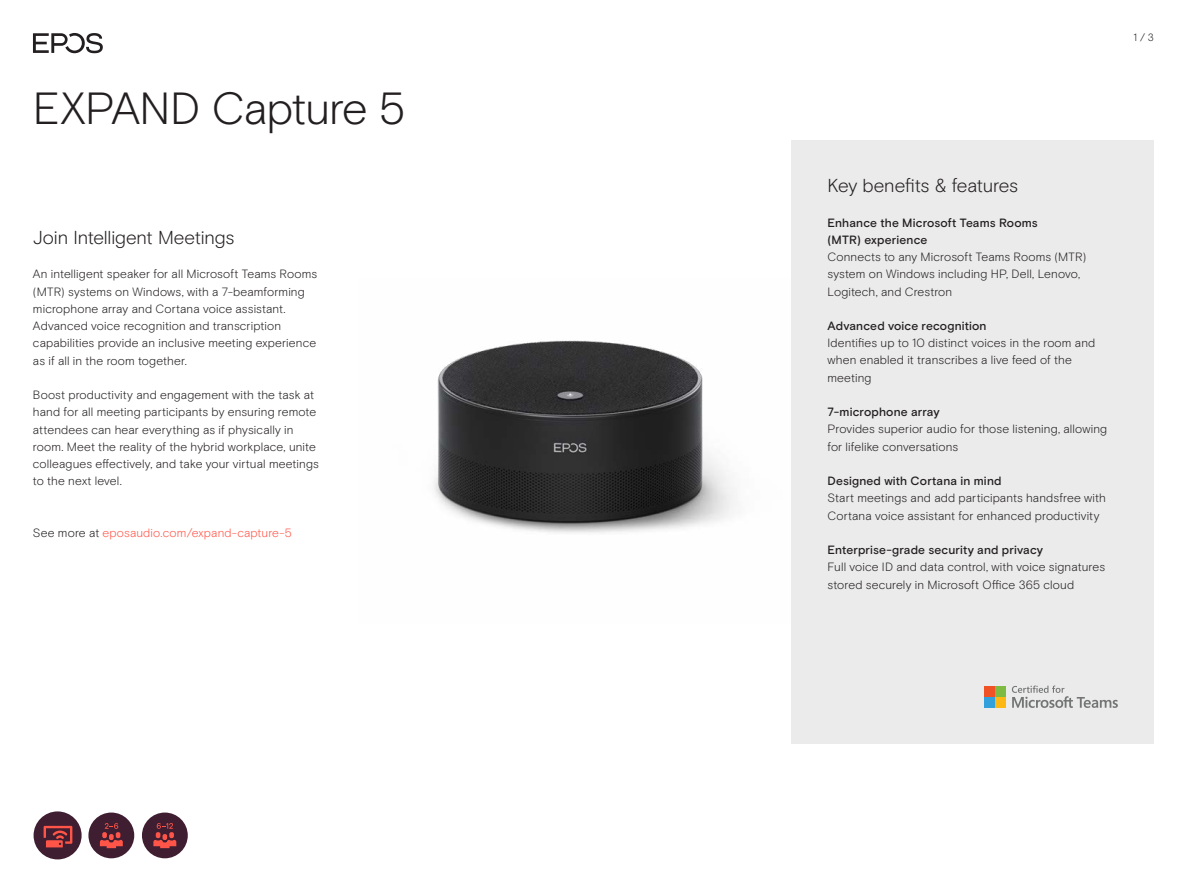
<style>
.page{position:relative;width:1187px;height:893px;background:#fff}
.page>*{position:absolute;margin:0;border:0;box-sizing:border-box;transform-origin:0 0}
.t1{font:300 45px "EPOS Basis";letter-spacing:-.025em;color:#231f20}
.t2{font:300 18.75px "EPOS Basis";letter-spacing:-.01em;color:#231f20}
.t3{font:300 12px/17.2px "EPOS Basis";letter-spacing:.01em;color:#231f20}
.t4{font:500 12px/17.2px "EPOS Basis";letter-spacing:.015em;color:#231f20}
.t5{font:300 12px "EPOS Basis";letter-spacing:.01em;color:#ff5549}
.t6{font:300 10.5px "EPOS Basis";color:#231f20}
.s1{color:#231f20}
</style>
<div class="page">
<img style="left:434px;top:340px;width:301px;height:193px">
<div style="left:88px;top:812px;width:46px;height:46px;background:#3f1e31;border-radius:50%"></div>
<svg style="left:100px;top:823px;width:23px;height:25px"></svg>
<div style="left:142px;top:812px;width:46px;height:46px;background:#3f1e31;border-radius:50%"></div>
<svg style="left:153px;top:823px;width:23px;height:25px"></svg>
<div style="left:34px;top:811px;width:48px;height:48px;background:#3f1e31;border-radius:50%"></div>
<svg style="left:44px;top:826px;width:28px;height:21px"></svg>
<svg style="left:33px;top:33px;width:70px;height:20px"></svg>
<div style="left:791px;top:140px;width:362px;height:604px;background:#ebebeb"></div>
<div style="left:983px;top:686px;width:11px;height:10px;background:#f05125"></div>
<div style="left:995px;top:686px;width:10px;height:10px;background:#7ebb42"></div>
<div style="left:983px;top:697px;width:11px;height:11px;background:#32a0da"></div>
<div style="left:995px;top:697px;width:10px;height:11px;background:#fdb813"></div>
<svg style="left:1011px;top:685px;width:106px;height:23px"></svg>
<h1 class="t1" style="left:33px;top:82px;width:374px">EXPAND Capture 5</h1>
<h2 class="t2" style="left:33px;top:226px;width:203px">Join Intelligent Meetings</h2>
<p class="t3" style="left:33px;top:266px;width:285px">An intelligent speaker for all Microsoft Teams Rooms (MTR) systems on Windows, with a 7-beamforming microphone array and Cortana voice assistant.<br>Advanced voice recognition and transcription capabilities provide an inclusive meeting experience as if all in the room together.</p>
<p class="t3" style="left:33px;top:386px;width:287px">Boost productivity and engagement with the task at hand for all meeting participants by ensuring remote attendees can hear everything as if physically in room. Meet the reality of the hybrid workplace, unite colleagues effectively, and take your virtual meetings to the next level.</p>
<p class="t5" style="left:33px;top:526px;width:260px"><span class="s1">See more at</span> eposaudio.com/expand-capture-5</p>
<p class="t6" style="left:1133px;top:31px;width:22px">1 / 3</p>
<h2 class="t2" style="left:827px;top:174px;width:192px">Key benefits &amp; features</h2>
<p class="t4" style="left:827px;top:214px;width:212px">Enhance the Microsoft Teams Rooms (MTR) experience</p>
<p class="t3" style="left:827px;top:248px;width:260px">Connects to any Microsoft Teams Rooms (MTR) system on Windows including HP, Dell, Lenovo,<br>Logitech, and Crestron</p>
<p class="t4" style="left:827px;top:318px;width:161px">Advanced voice recognition</p>
<p class="t3" style="left:827px;top:335px;width:269px">Identifies up to 10 distinct voices in the room and when enabled it transcribes a live feed of the meeting</p>
<p class="t4" style="left:827px;top:404px;width:114px">7-microphone array</p>
<p class="t3" style="left:827px;top:421px;width:281px">Provides superior audio for those listening, allowing for lifelike conversations</p>
<p class="t4" style="left:827px;top:473px;width:175px">Designed with Cortana in mind</p>
<p class="t3" style="left:827px;top:490px;width:280px">Start meetings and add participants handsfree with<br>Cortana voice assistant for enhanced productivity</p>
<p class="t4" style="left:827px;top:542px;width:217px">Enterprise-grade security and privacy</p>
<p class="t3" style="left:827px;top:559px;width:279px">Full voice ID and data control, with voice signatures stored securely in Microsoft Office 365 cloud</p>
</div>
